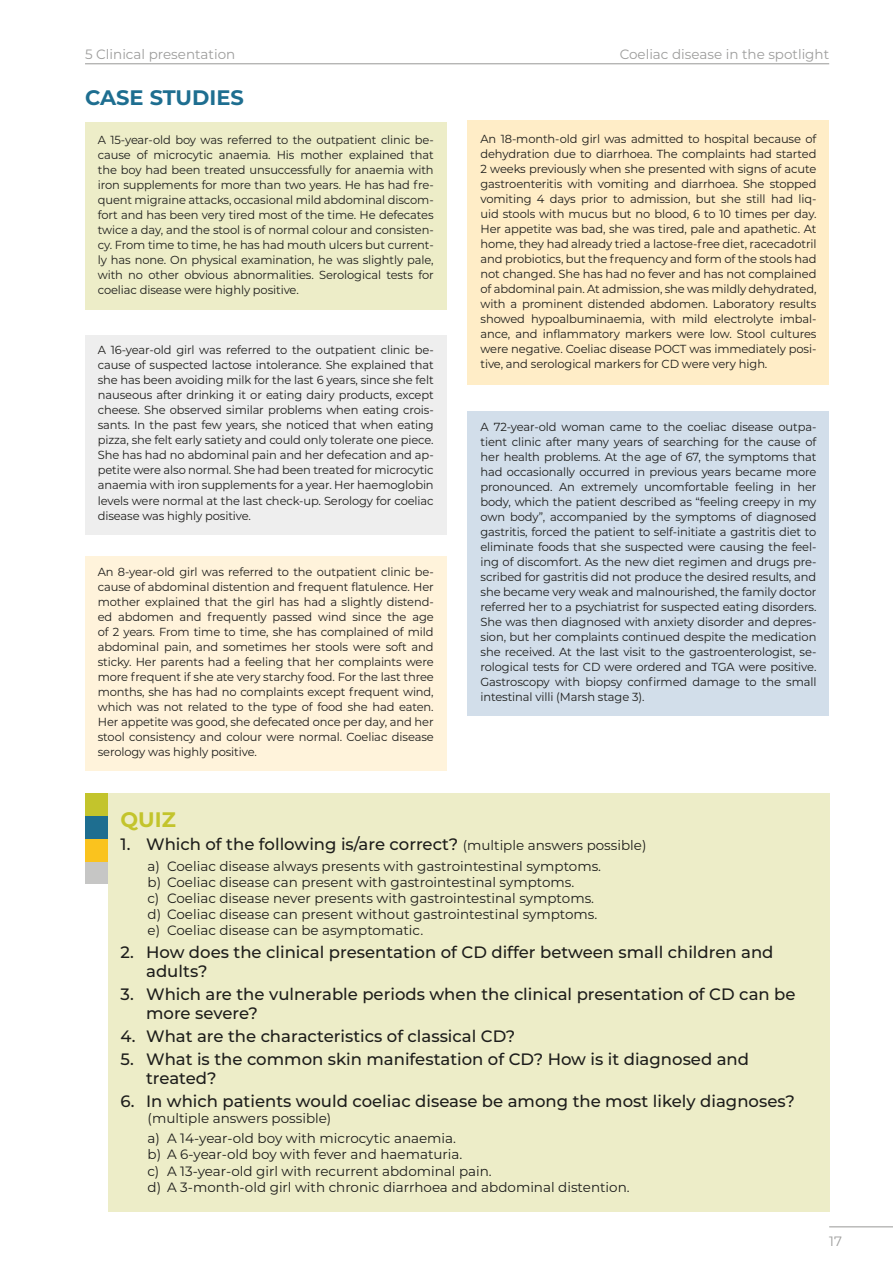
<style>
.page{position:relative;width:893px;height:1263px;background:#fff}
.page>*{position:absolute;margin:0;border:0;box-sizing:border-box;transform-origin:0 0}
.t1{font:700 21px "Montserrat";color:#1e6e90}
.t2{font:700 21px "Montserrat";color:#c3c42c}
.t3{font:500 16.5px/18.8px "Montserrat";color:#1d1d1b}
.t4{font:13.5px/16.2px "Montserrat";color:#1d1d1b}
.t5{font:13.5px "Montserrat";color:#9d9d9c}
.t6{font:11.7px/15px "Montserrat";letter-spacing:-.01em;color:#1d1d1b;text-align:justify}
.s1{font-weight:400;font-size:13.5px}
</style>
<div class="page">
<hr style="left:829px;top:1226px;width:64px;height:1px;background:#9d9d9c">
<hr style="left:85px;top:63px;width:744px;height:1px;background:#9d9d9c">
<div style="left:108px;top:793px;width:721px;height:419px;background:#ededc8"></div>
<div style="left:468px;top:121px;width:361px;height:264px;background:#ffedc7"></div>
<div style="left:85px;top:123px;width:361px;height:187px;background:#ededc8"></div>
<div style="left:85px;top:556px;width:361px;height:215px;background:#fff3db"></div>
<div style="left:85px;top:335px;width:361px;height:199px;background:#eee"></div>
<div style="left:468px;top:411px;width:361px;height:304px;background:#d2deea"></div>
<div style="left:85px;top:861px;width:23px;height:23px;background:#c6c6c5"></div>
<div style="left:85px;top:838px;width:23px;height:23px;background:#fac31e"></div>
<div style="left:85px;top:816px;width:23px;height:22px;background:#1e6e90"></div>
<div style="left:85px;top:793px;width:23px;height:23px;background:#c3c42c"></div>
<p class="t5" style="left:85px;top:45px;width:152px">5 Clinical presentation</p>
<h1 class="t1" style="left:85px;top:83px;width:160px">CASE STUDIES</h1>
<p class="t6" style="left:98px;top:132px;width:337px">A 15-year-old boy was referred to the outpatient clinic be&shy;cause of microcytic anaemia. His mother explained that the boy had been treated unsuccessfully for anaemia with iron supplements for more than two years. He has had fre&shy;quent migraine attacks, occasional mild abdominal discom&shy;fort and has been very tired most of the time. He defecates twice a day, and the stool is of normal colour and consisten&shy;cy. From time to time, he has had mouth ulcers but current&shy;ly has none. On physical examination, he was slightly pale, with no other obvious abnormalities. Serological tests for coeliac disease were highly positive.</p>
<p class="t6" style="left:98px;top:342px;width:337px">A 16-year-old girl was referred to the outpatient clinic be&shy;cause of suspected lactose intolerance. She explained that she has been avoiding milk for the last 6 years, since she felt nauseous after drinking it or eating dairy products, except cheese. She observed similar problems when eating crois&shy;sants. In the past few years, she noticed that when eating pizza, she felt early satiety and could only tolerate one piece.<br>She has had no abdominal pain and her defecation and ap&shy;petite were also normal. She had been treated for microcytic anaemia with iron supplements for a year. Her haemoglobin levels were normal at the last check-up. Serology for coeliac disease was highly positive.</p>
<p class="t6" style="left:98px;top:564px;width:337px">An 8-year-old girl was referred to the outpatient clinic be&shy;cause of abdominal distention and frequent flatulence. Her mother explained that the girl has had a slightly distend&shy;ed abdomen and frequently passed wind since the age of 2 years. From time to time, she has complained of mild abdominal pain, and sometimes her stools were soft and sticky. Her parents had a feeling that her complaints were more frequent if she ate very starchy food. For the last three months, she has had no complaints except frequent wind, which was not related to the type of food she had eaten.<br>Her appetite was good, she defecated once per day, and her stool consistency and colour were normal. Coeliac disease serology was highly positive.</p>
<p class="t5" style="left:620px;top:45px;width:211px">Coeliac disease in the spotlight</p>
<p class="t6" style="left:480px;top:131px;width:337px">An 18-month-old girl was admitted to hospital because of dehydration due to diarrhoea. The complaints had started 2 weeks previously when she presented with signs of acute gastroenteritis with vomiting and diarrhoea. She stopped vomiting 4 days prior to admission, but she still had liq&shy;uid stools with mucus but no blood, 6 to 10 times per day.<br>Her appetite was bad, she was tired, pale and apathetic. At home, they had already tried a lactose-free diet, racecadotril and probiotics, but the frequency and form of the stools had not changed. She has had no fever and has not complained of abdominal pain. At admission, she was mildly dehydrated, with a prominent distended abdomen. Laboratory results showed hypoalbuminaemia, with mild electrolyte imbal&shy;ance, and inflammatory markers were low. Stool cultures were negative. Coeliac disease POCT was immediately posi&shy;tive, and serological markers for CD were very high.</p>
<p class="t6" style="left:480px;top:418px;width:337px">A 72-year-old woman came to the coeliac disease outpa&shy;tient clinic after many years of searching for the cause of her health problems. At the age of 67, the symptoms that had occasionally occurred in previous years became more pronounced. An extremely uncomfortable feeling in her body, which the patient described as “feeling creepy in my own body”, accompanied by the symptoms of diagnosed gastritis, forced the patient to self-initiate a gastritis diet to eliminate foods that she suspected were causing the feel&shy;ing of discomfort. As the new diet regimen and drugs pre&shy;scribed for gastritis did not produce the desired results, and she became very weak and malnourished, the family doctor referred her to a psychiatrist for suspected eating disorders.<br>She was then diagnosed with anxiety disorder and depres&shy;sion, but her complaints continued despite the medication she received. At the last visit to the gastroenterologist, se&shy;rological tests for CD were ordered and TGA were positive.<br>Gastroscopy with biopsy confirmed damage to the small intestinal villi (Marsh stage 3).</p>
<h1 class="t2" style="left:121px;top:804px;width:57px">QUIZ</h1>
<h2 class="t3" style="left:121px;top:834px;width:527px">1. Which of the following is/are correct? <span class="s1">(multiple answers possible)</span></h2>
<p class="t4" style="left:148px;top:857px;width:455px">a) Coeliac disease always presents with gastrointestinal symptoms. b) Coeliac disease can present with gastrointestinal symptoms.<br>c) Coeliac disease never presents with gastrointestinal symptoms. d) Coeliac disease can present without gastrointestinal symptoms. e) Coeliac disease can be asymptomatic.</p>
<h2 class="t3" style="left:146px;top:942px;width:629px;text-indent:-25px">2. How does the clinical presentation of CD differ between small children and adults?</h2>
<h2 class="t3" style="left:146px;top:984px;width:651px;text-indent:-25px">3. Which are the vulnerable periods when the clinical presentation of CD can be more severe?</h2>
<h2 class="t3" style="left:121px;top:1026px;width:396px">4. What are the characteristics of classical CD?</h2>
<h2 class="t3" style="left:146px;top:1049px;width:605px;text-indent:-25px">5. What is the common skin manifestation of CD? How is it diagnosed and treated?</h2>
<h2 class="t3" style="left:121px;top:1091px;width:676px">6. In which patients would coeliac disease be among the most likely diagnoses?</h2>
<p class="t4" style="left:148px;top:1107px;width:310px;line-height:20.4px">(multiple answers possible)<br>a) A 14-year-old boy with microcytic anaemia.</p>
<p class="t4" style="left:148px;top:1146px;width:484px">b) A 6-year-old boy with fever and haematuria.<br>c) A 13-year-old girl with recurrent abdominal pain.<br>d) A 3-month-old girl with chronic diarrhoea and abdominal distention.</p>
<p class="t5" style="left:829px;top:1232px;width:14px">17</p>
</div>
